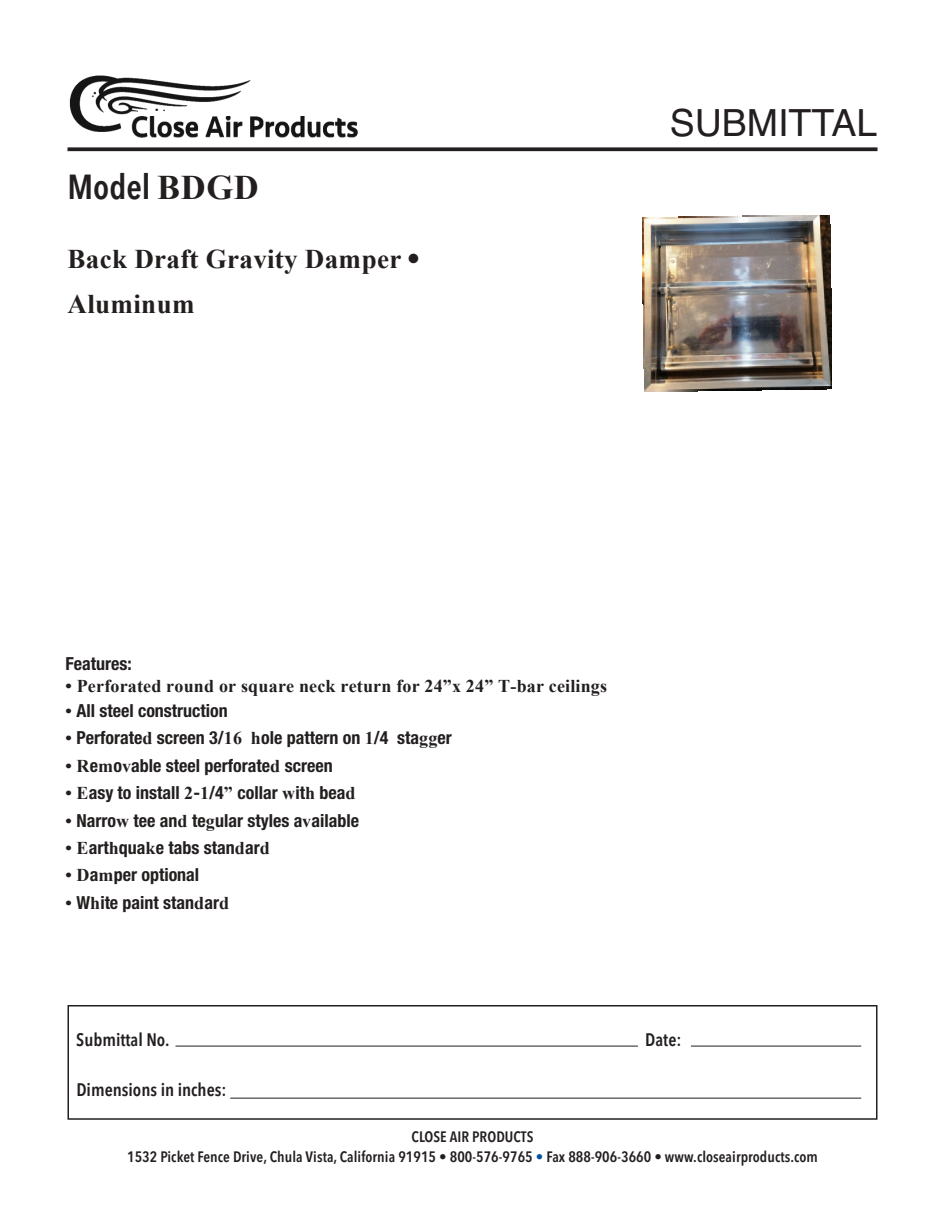
<style>
.page{position:relative;width:945px;height:1215px;background:#fff}
.page>*{position:absolute;margin:0;border:0;box-sizing:border-box;transform-origin:0 0}
.t1{font:37.5px "Helvetica";color:#231f20}
.t2{font:600 34.5px "Avenir Next Condensed";color:#231f20}
.t3{font:700 27px "Times New Roman";color:#231f1f}
.t4{font:700 condensed 18px "Helvetica Neue";color:#231f1f}
.t5{font:700 18px "Times New Roman";color:#231f1f}
.t6{font:600 18px "Avenir Next Condensed";color:#231f20}
.t7{font:700 condensed 18px "Helvetica Neue";color:#231f20}
.t8{font:600 15px/19.5px "Avenir Next Condensed";letter-spacing:.005em;color:#231f20;text-align:center}
.s1{font-family:"Times New Roman";font-weight:700;color:#231f1f}
.s2{font-family:"Avenir Next Condensed";font-weight:600;color:#231f20}
.s3{font-family:"Times New Roman";font-stretch:normal}
.s4{color:#01529a}
</style>
<div class="page">
<svg style="left:68px;top:147px;width:810px;height:4px;background:#383536"></svg>
<div style="left:68px;top:1005px;width:810px;height:115px;border:2px solid #231f20"></div>
<hr style="left:176px;top:1046px;width:462px;height:1px;background:#231f20">
<hr style="left:230px;top:1098px;width:631px;height:1px;background:#231f20">
<hr style="left:691px;top:1046px;width:170px;height:1px;background:#231f20">
<img style="left:69px;top:75px;width:191px;height:57px">
<img style="left:127px;top:117px;width:231px;height:21px">
<img style="left:642px;top:215px;width:190px;height:176px">
<h2 class="t2" style="left:68px;top:157px;width:193px">Model <span class="s1">BDGD</span></h2>
<h3 class="t3" style="left:68px;top:244px;width:354px">Back Draft Gravity Damper <span class="s2">•</span></h3>
<h3 class="t3" style="left:68px;top:289px;width:129px">Aluminum</h3>
<h1 class="t1" style="left:670px;top:101px;width:209px">SUBMITTAL</h1>
<p class="t7" style="left:66px;top:648px;width:68px">Features:</p>
<p class="t5" style="left:66px;top:676px;width:543px">• Perforated round or square neck return for 24”x 24” T-bar ceilings</p>
<p class="t4" style="left:66px;top:696px;width:164px"><span class="s3">•</span> All steel construction</p>
<p class="t4" style="left:66px;top:723px;width:388px"><span class="s3">•</span> Perforate<span class="s3">d</span> screen 3/<span class="s3">16 h</span>ole pattern on <span class="s3">1</span>/4 sta<span class="s3">gg</span>er</p>
<p class="t4" style="left:66px;top:751px;width:269px"><span class="s3">• R</span>e<span class="s3">m</span>o<span class="s3">v</span>able steel perforate<span class="s3">d</span> screen</p>
<p class="t4" style="left:66px;top:778px;width:292px"><span class="s3">• E</span>asy to install <span class="s3">2</span>-<span class="s3">1</span>/4<span class="s3">”</span> collar <span class="s3">w</span>it<span class="s3">h</span> bea<span class="s3">d</span></p>
<p class="t4" style="left:66px;top:805px;width:295px"><span class="s3">•</span> Narro<span class="s3">w</span> tee an<span class="s3">d</span> te<span class="s3">g</span>ular styles a<span class="s3">v</span>ailable</p>
<p class="t4" style="left:66px;top:833px;width:206px"><span class="s3">• E</span>art<span class="s3">h</span>qua<span class="s3">k</span>e tabs stan<span class="s3">d</span>ar<span class="s3">d</span></p>
<p class="t4" style="left:66px;top:860px;width:135px"><span class="s3">• D</span>a<span class="s3">m</span>per optional</p>
<p class="t4" style="left:66px;top:887px;width:165px"><span class="s3">•</span> W<span class="s3">h</span>ite paint stan<span class="s3">d</span>ar<span class="s3">d</span></p>
<p class="t6" style="left:76px;top:1024px;width:95px">Submittal No.</p>
<p class="t6" style="left:645px;top:1024px;width:38px">Date:</p>
<p class="t6" style="left:76px;top:1075px;width:152px">Dimensions in inches:</p>
<p class="t8" style="left:127px;top:1127px;width:692px">CLOSE AIR PRODUCTS<br>1532 Picket Fence Drive, Chula Vista, California 91915 • 800-576-9765 <span class="s4">•</span> Fax 888-906-3660 • www.closeairproducts.com</p>
</div>
